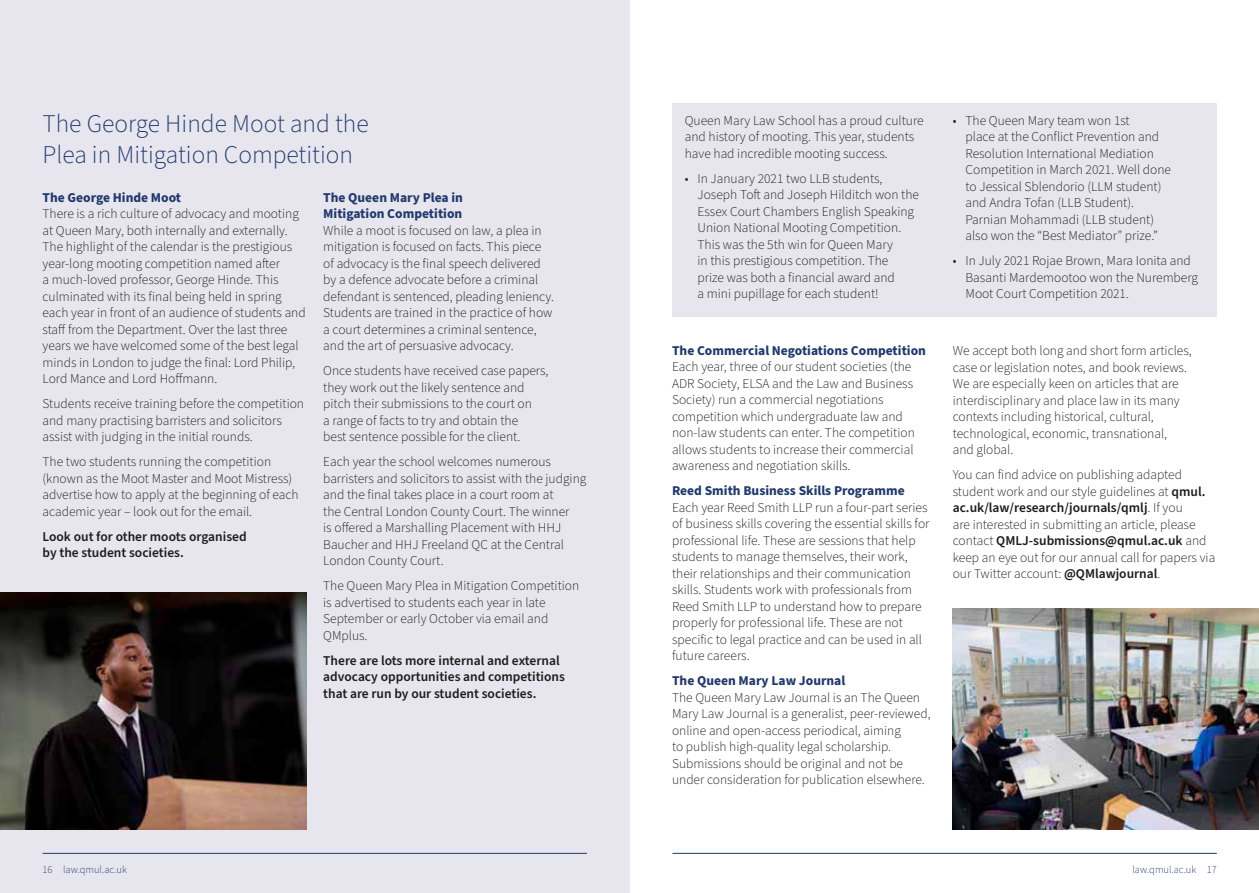
<style>
.page{position:relative;width:1259px;height:893px;background:#fff}
.page>*{position:absolute;margin:0;border:0;box-sizing:border-box;transform-origin:0 0}
.t1{font:300 25.5px/31.5px "Source Sans Pro";color:#21396b}
.t2{font:300 13.5px/16.5px "Source Sans Pro";color:#1d1d1b}
.t3{font:600 13.5px/16.5px "Source Sans Pro";color:#1d1d1b}
.t4{font:700 13.5px/16.5px "Source Sans Pro";color:#21396b}
.t5{font:300 10.5px "Source Sans Pro";color:#21396b}
.s1{font-weight:600}
</style>
<div class="page">
<div style="left:0;top:0;width:629px;height:893px;background:#e7e6ef"></div>
<img style="left:0;top:593px;width:306px;height:236px">
<div style="left:672px;top:103px;width:544px;height:213px;background:#e7e6ef"></div>
<img style="left:952px;top:608px;width:307px;height:221px">
<hr style="left:43px;top:853px;width:544px;height:1px;background:#21396b">
<hr style="left:672px;top:853px;width:544px;height:1px;background:#21396b">
<h1 class="t1" style="left:43px;top:108px;width:328px">The George Hinde Moot and the<br>Plea in Mitigation Competition</h1>
<p class="t4" style="left:43px;top:189px;width:140px">The George Hinde Moot</p>
<p class="t2" style="left:43px;top:206px;width:265px">There is a rich culture of advocacy and mooting at Queen Mary, both internally and externally.<br>The highlight of the calendar is the prestigious year-long mooting competition named after<br>a much-loved professor, George Hinde. This culminated with its final being held in spring each year in front of an audience of students and staff from the Department. Over the last three years we have welcomed some of the best legal minds in London to judge the final: Lord Philip, Lord Mance and Lord Hoffmann.</p>
<p class="t2" style="left:43px;top:396px;width:263px">Students receive training before the competition and many practising barristers and solicitors assist with judging in the initial rounds.</p>
<p class="t2" style="left:43px;top:454px;width:258px">The two students running the competition (known as the Moot Master and Moot Mistress) advertise how to apply at the beginning of each academic year – look out for the email.</p>
<p class="t3" style="left:43px;top:528px;width:206px">Look out for other moots organised by the student societies.</p>
<p class="t4" style="left:323px;top:189px;width:141px">The Queen Mary Plea in<br>Mitigation Competition</p>
<p class="t2" style="left:323px;top:222px;width:232px">While a moot is focused on law, a plea in mitigation is focused on facts. This piece of advocacy is the final speech delivered by a defence advocate before a criminal defendant is sentenced, pleading leniency.<br>Students are trained in the practice of how a court determines a criminal sentence, and the art of persuasive advocacy.</p>
<p class="t2" style="left:323px;top:363px;width:227px">Once students have received case papers, they work out the likely sentence and pitch their submissions to the court on<br>a range of facts to try and obtain the<br>best sentence possible for the client.</p>
<p class="t2" style="left:323px;top:454px;width:265px">Each year the school welcomes numerous barristers and solicitors to assist with the judging and the final takes place in a court room at<br>the Central London County Court. The winner<br>is offered a Marshalling Placement with HHJ Baucher and HHJ Freeland QC at the Central London County Court.</p>
<p class="t2" style="left:323px;top:578px;width:257px">The Queen Mary Plea in Mitigation Competition is advertised to students each year in late September or early October via email and QMplus.</p>
<p class="t3" style="left:323px;top:652px;width:243px">There are lots more internal and external advocacy opportunities and competitions that are run by our student societies.</p>
<p class="t2" style="left:685px;top:113px;width:240px">Queen Mary Law School has a proud culture and history of mooting. This year, students have had incredible mooting success.</p>
<p class="t2" style="left:697px;top:171px;width:223px;text-indent:-13px">• In January 2021 two LLB students, Joseph Toft and Joseph Hilditch won the Essex Court Chambers English Speaking Union National Mooting Competition.<br>This was the 5th win for Queen Mary<br>in this prestigious competition. The<br>prize was both a financial award and<br>a mini pupillage for each student!</p>
<p class="t4" style="left:672px;top:343px;width:255px">The Commercial Negotiations Competition</p>
<p class="t2" style="left:672px;top:359px;width:244px">Each year, three of our student societies (the ADR Society, ELSA and the Law and Business Society) run a commercial negotiations competition which undergraduate law and non-law students can enter. The competition allows students to increase their commercial awareness and negotiation skills.</p>
<p class="t4" style="left:672px;top:483px;width:234px">Reed Smith Business Skills Programme</p>
<p class="t2" style="left:672px;top:500px;width:259px">Each year Reed Smith LLP run a four-part series of business skills covering the essential skills for professional life. These are sessions that help students to manage themselves, their work, their relationships and their communication skills. Students work with professionals from Reed Smith LLP to understand how to prepare properly for professional life. These are not specific to legal practice and can be used in all future careers.</p>
<p class="t4" style="left:672px;top:673px;width:175px">The Queen Mary Law Journal</p>
<p class="t2" style="left:672px;top:690px;width:260px">The Queen Mary Law Journal is an The Queen Mary Law Journal is a generalist, peer-reviewed, online and open-access periodical, aiming<br>to publish high-quality legal scholarship.<br>Submissions should be original and not be under consideration for publication elsewhere.</p>
<p class="t2" style="left:965px;top:113px;width:207px;text-indent:-13px">• The Queen Mary team won 1st<br>place at the Conflict Prevention and Resolution International Mediation Competition in March 2021. Well done to Jessical Sblendorio (LLM student) and Andra Tofan (LLB Student).<br>Parnian Mohammadi (LLB student) also won the “Best Mediator” prize.”</p>
<p class="t2" style="left:965px;top:253px;width:234px;text-indent:-13px">• In July 2021 Rojae Brown, Mara Ionita and<br>Basanti Mardemootoo won the Nuremberg<br>Moot Court Competition 2021.</p>
<p class="t2" style="left:952px;top:343px;width:240px">We accept both long and short form articles, case or legislation notes, and book reviews.<br>We are especially keen on articles that are interdisciplinary and place law in its many contexts including historical, cultural, technological, economic, transnational,<br>and global.</p>
<p class="t2" style="left:952px;top:467px;width:264px">You can find advice on publishing adapted student work and our style guidelines at <span class="s1">qmul. ac.uk/law/research/journals/qmlj</span>. If you<br>are interested in submitting an article, please contact <span class="s1">QMLJ-submissions@qmul.ac.uk</span> and keep an eye out for our annual call for papers via our Twitter account: <span class="s1">@QMlawjournal</span>.</p>
<p class="t5" style="left:43px;top:862px;width:86px">16 law.qmul.ac.uk</p>
<p class="t5" style="left:1132px;top:863px;width:86px">law.qmul.ac.uk 17</p>
</div>
